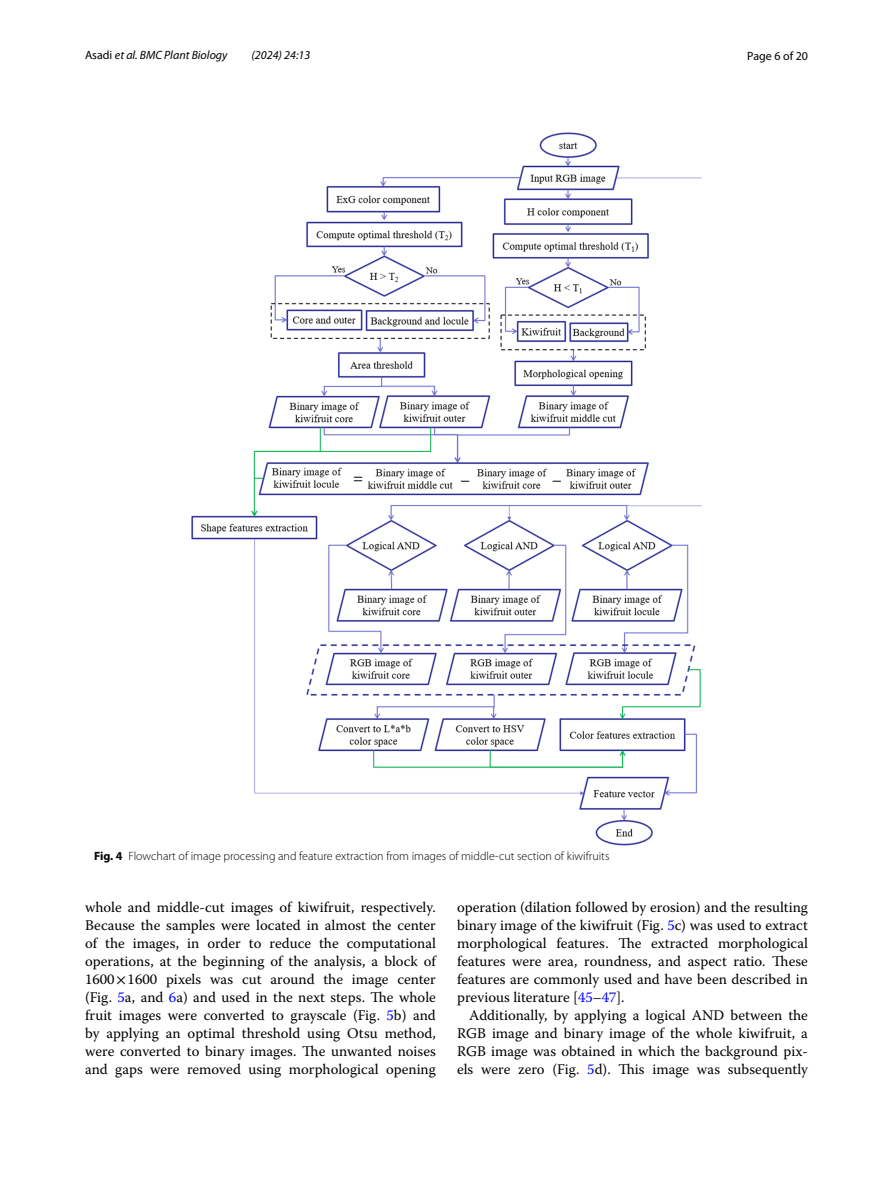
<style>
.page{position:relative;width:893px;height:1187px;background:#fff}
.page>*{position:absolute;margin:0;border:0;box-sizing:border-box;transform-origin:0 0}
.t1{font:14.7px/18px "Warnock Pro";color:#000;text-align:justify}
.t2{font:300 12px "Myriad Pro";color:#000}
.t3{font:italic 12px "Myriad Pro";color:#000}
.t4{font:12px "Myriad Pro";color:#000}
.s1{font-style:normal}
.s2{font-weight:700}
.s3{font-family:"STIX"}
.s4{color:#00f}
</style>
<div class="page">
<img style="left:191px;top:133px;width:511px;height:712px">
<p class="t3" style="left:85px;top:48px;width:144px"><span class="s1">Asadi</span> et al. BMC Plant Biology</p>
<p class="t3" style="left:252px;top:48px;width:60px">(2024) 24:13</p>
<p class="t4" style="left:747px;top:48px;width:62px">Page 6 of 20</p>
<p class="t2" style="left:94px;top:849px;width:517px"><span class="s2">Fig. 4</span> Flowchart of image processing and feature extraction from images of middle-cut section of kiwifruits</p>
<p class="t1" style="left:85px;top:897px;width:352px">whole and middle-cut images of kiwifruit, respectively.<br>Because the samples were located in almost the center of the images, in order to reduce the computational operations, at the beginning of the analysis, a block of 1600<span class="s3">×</span>1600 pixels was cut around the image center (Fig. <span class="s4">5</span>a, and <span class="s4">6</span>a) and used in the next steps. The whole fruit images were converted to grayscale (Fig. <span class="s4">5</span>b) and by applying an optimal threshold using Otsu method, were converted to binary images. The unwanted noises and gaps were removed using morphological opening</p>
<p class="t1" style="left:457px;top:897px;width:352px">operation (dilation followed by erosion) and the resulting binary image of the kiwifruit (Fig. <span class="s4">5</span>c) was used to extract morphological features. The extracted morphological features were area, roundness, and aspect ratio. These features are commonly used and have been described in previous literature [<span class="s4">45</span>–<span class="s4">47</span>].</p>
<p class="t1" style="left:457px;top:1005px;width:352px;text-indent:12px">Additionally, by applying a logical AND between the RGB image and binary image of the whole kiwifruit, a RGB image was obtained in which the background pix&shy;els were zero (Fig. <span class="s4">5</span>d). This image was subsequently</p>
</div>
